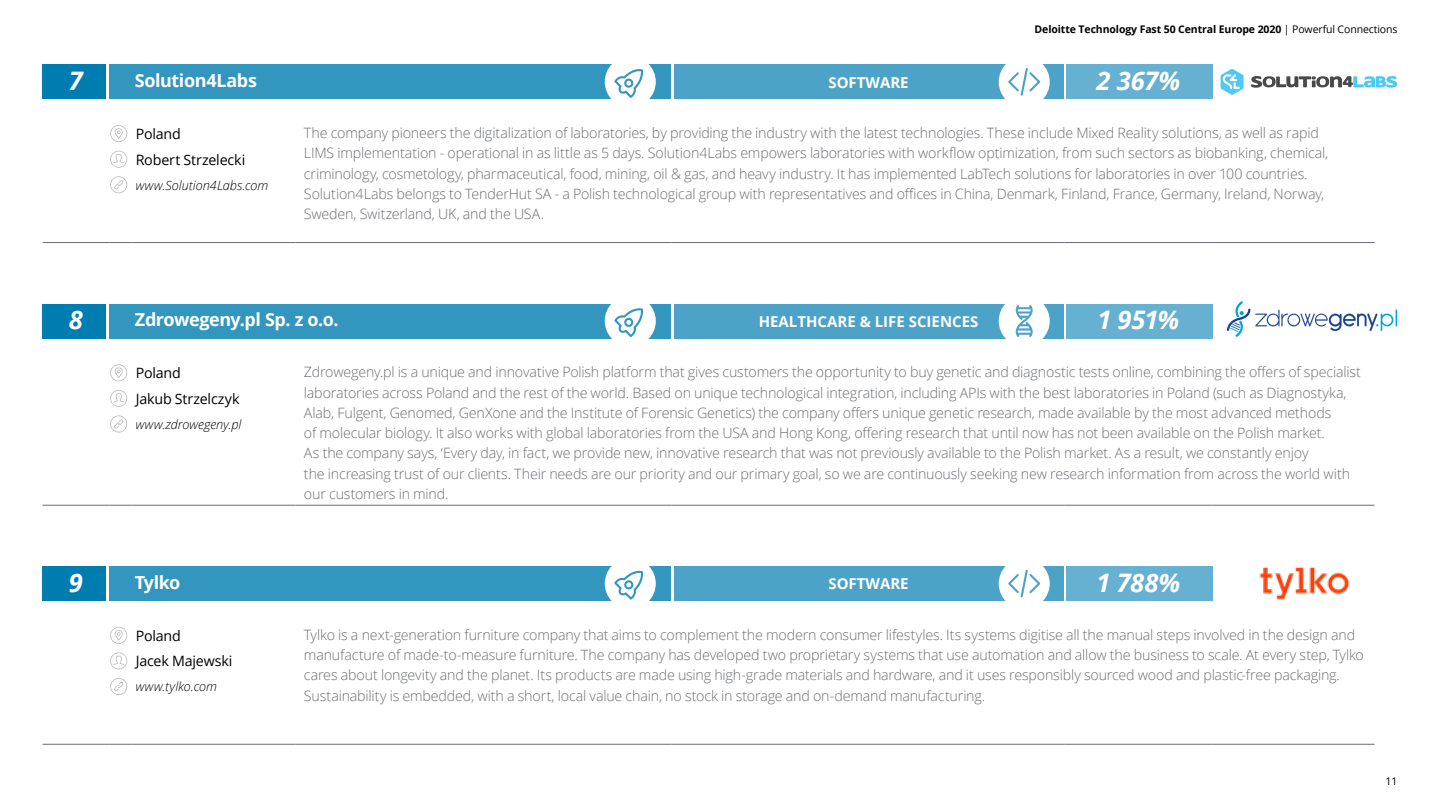
<style>
.page{position:relative;width:1440px;height:810px;background:#fff}
.page>*{position:absolute;margin:0;border:0;box-sizing:border-box;transform-origin:0 0}
.t1{font:italic 700 25.5px "Open Sans";letter-spacing:-.01em;color:#fff}
.t2{font:700 18px "Open Sans";letter-spacing:-.025em;color:#fff}
.t3{font:700 15px "Open Sans";color:#fff}
.t4{font:300 14.25px/20.2px "Open Sans";letter-spacing:-.01em;color:#6a6d71}
.t5{font:14.25px "Open Sans";letter-spacing:-.01em;color:#000}
.t6{font:italic 300 12.75px "Open Sans";color:#000}
.t7{font:700 10.5px "Open Sans";letter-spacing:-.01em;color:#000}
.t8{font:10.5px "Open Sans";color:#000}
.s1{font-weight:400}
</style>
<div class="page">
<div style="left:43px;top:65px;width:63px;height:34px;background:#007db0"></div>
<div style="left:109px;top:65px;width:562px;height:34px;background:#3396bf"></div>
<div style="left:674px;top:65px;width:389px;height:34px;background:#4da3c7"></div>
<div style="left:1066px;top:65px;width:147px;height:34px;background:#66b0d1"></div>
<svg style="left:999px;top:64px;width:51px;height:35px;background:#deeef4"></svg>
<svg style="left:605px;top:64px;width:51px;height:35px"></svg>
<hr style="left:295px;top:242px;width:376px;height:1px;background:#6a6d71">
<hr style="left:671px;top:242px;width:393px;height:1px;background:#6a6d71">
<hr style="left:1064px;top:242px;width:149px;height:1px;background:#6a6d71">
<hr style="left:1213px;top:242px;width:162px;height:1px;background:#6a6d71">
<hr style="left:43px;top:242px;width:66px;height:1px;background:#6a6d71">
<svg style="left:109px;top:242px;width:22px;height:1px"></svg>
<hr style="left:131px;top:242px;width:164px;height:1px;background:#6a6d71">
<svg style="left:110px;top:125px;width:17px;height:17px"></svg>
<svg style="left:110px;top:151px;width:17px;height:17px"></svg>
<svg style="left:110px;top:176px;width:17px;height:17px"></svg>
<div style="left:43px;top:304px;width:63px;height:34px;background:#007db0"></div>
<div style="left:109px;top:304px;width:562px;height:34px;background:#3396bf"></div>
<div style="left:674px;top:304px;width:389px;height:34px;background:#4da3c7"></div>
<div style="left:1066px;top:304px;width:147px;height:34px;background:#66b0d1"></div>
<svg style="left:605px;top:304px;width:51px;height:35px"></svg>
<svg style="left:999px;top:304px;width:51px;height:35px"></svg>
<hr style="left:295px;top:505px;width:376px;height:1px;background:#6a6d71">
<hr style="left:671px;top:505px;width:393px;height:1px;background:#6a6d71">
<hr style="left:1064px;top:505px;width:149px;height:1px;background:#6a6d71">
<hr style="left:1213px;top:505px;width:162px;height:1px;background:#6a6d71">
<hr style="left:43px;top:505px;width:66px;height:1px;background:#6a6d71">
<svg style="left:109px;top:505px;width:22px;height:1px"></svg>
<hr style="left:131px;top:505px;width:164px;height:1px;background:#6a6d71">
<svg style="left:110px;top:364px;width:17px;height:17px"></svg>
<svg style="left:110px;top:390px;width:17px;height:17px"></svg>
<svg style="left:110px;top:415px;width:17px;height:18px"></svg>
<div style="left:43px;top:567px;width:63px;height:34px;background:#007db0"></div>
<div style="left:109px;top:567px;width:562px;height:34px;background:#3396bf"></div>
<div style="left:674px;top:567px;width:389px;height:34px;background:#4da3c7"></div>
<div style="left:1066px;top:567px;width:147px;height:34px;background:#66b0d1"></div>
<svg style="left:999px;top:566px;width:51px;height:35px;background:#deeef4"></svg>
<svg style="left:605px;top:566px;width:51px;height:35px"></svg>
<hr style="left:295px;top:744px;width:376px;height:1px;background:#6a6d71">
<hr style="left:671px;top:744px;width:393px;height:1px;background:#6a6d71">
<hr style="left:1064px;top:744px;width:149px;height:1px;background:#6a6d71">
<hr style="left:1213px;top:744px;width:162px;height:1px;background:#6a6d71">
<hr style="left:43px;top:744px;width:66px;height:1px;background:#6a6d71">
<svg style="left:109px;top:744px;width:22px;height:1px"></svg>
<hr style="left:131px;top:744px;width:164px;height:1px;background:#6a6d71">
<svg style="left:110px;top:627px;width:17px;height:17px"></svg>
<svg style="left:110px;top:652px;width:17px;height:17px"></svg>
<svg style="left:110px;top:678px;width:17px;height:17px"></svg>
<svg style="left:1227px;top:301px;width:170px;height:36px"></svg>
<svg style="left:1221px;top:69px;width:23px;height:26px"></svg>
<svg style="left:1251px;top:76px;width:146px;height:12px"></svg>
<img style="left:1259px;top:567px;width:91px;height:33px">
<p class="t7" style="left:1035px;top:22px;width:364px">Deloitte Technology Fast 50 Central Europe 2020 <span class="s1">| Powerful Connections</span></p>
<h1 class="t1" style="left:69px;top:63px;width:16px">7</h1>
<p class="t2" style="left:135px;top:68px;width:124px">Solution4Labs</p>
<p class="t3" style="left:828px;top:72px;width:82px">SOFTWARE</p>
<h1 class="t1" style="left:1097px;top:63px;width:85px">2 367%</h1>
<p class="t5" style="left:136px;top:124px;width:47px">Poland</p>
<p class="t4" style="left:304px;top:122px;width:1026px">The company pioneers the digitalization of laboratories, by providing the industry with the latest technologies. These include Mixed Reality solutions, as well as rapid LIMS implementation - operational in as little as 5 days. Solution4Labs empowers laboratories with workflow optimization, from such sectors as biobanking, chemical, criminology, cosmetology, pharmaceutical, food, mining, oil &amp; gas, and heavy industry. It has implemented LabTech solutions for laboratories in over 100 countries.<br>Solution4Labs belongs to TenderHut SA - a Polish technological group with representatives and offices in China, Denmark, Finland, France, Germany, Ireland, Norway, Sweden, Switzerland, UK, and the USA.</p>
<p class="t5" style="left:136px;top:150px;width:111px">Robert Strzelecki</p>
<p class="t6" style="left:136px;top:176px;width:134px">www.Solution4Labs.com</p>
<h1 class="t1" style="left:69px;top:302px;width:16px">8</h1>
<p class="t2" style="left:135px;top:307px;width:205px">Zdrowegeny.pl Sp. z o.o.</p>
<p class="t3" style="left:759px;top:311px;width:221px">HEALTHCARE &amp; LIFE SCIENCES</p>
<h1 class="t1" style="left:1097px;top:302px;width:83px">1 951%</h1>
<p class="t5" style="left:136px;top:363px;width:47px">Poland</p>
<p class="t4" style="left:304px;top:362px;width:1059px">Zdrowegeny.pl is a unique and innovative Polish platform that gives customers the opportunity to buy genetic and diagnostic tests online, combining the offers of specialist laboratories across Poland and the rest of the world. Based on unique technological integration, including APIs with the best laboratories in Poland (such as Diagnostyka, Alab, Fulgent, Genomed, GenXone and the Institute of Forensic Genetics) the company offers unique genetic research, made available by the most advanced methods<br>of molecular biology. It also works with global laboratories from the USA and Hong Kong, offering research that until now has not been available on the Polish market.<br>As the company says, ‘Every day, in fact, we provide new, innovative research that was not previously available to the Polish market. As a result, we constantly enjoy<br>the increasing trust of our clients. Their needs are our priority and our primary goal, so we are continuously seeking new research information from across the world with our customers in mind.</p>
<p class="t5" style="left:136px;top:389px;width:105px">Jakub Strzelczyk</p>
<p class="t6" style="left:136px;top:415px;width:107px">www.zdrowegeny.pl</p>
<h1 class="t1" style="left:69px;top:564px;width:16px">9</h1>
<p class="t2" style="left:135px;top:570px;width:47px">Tylko</p>
<p class="t3" style="left:828px;top:573px;width:82px">SOFTWARE</p>
<h1 class="t1" style="left:1097px;top:564px;width:85px">1 788%</h1>
<p class="t5" style="left:136px;top:626px;width:47px">Poland</p>
<p class="t4" style="left:304px;top:624px;width:1061px">Tylko is a next-generation furniture company that aims to complement the modern consumer lifestyles. Its systems digitise all the manual steps involved in the design and manufacture of made-to-measure furniture. The company has developed two proprietary systems that use automation and allow the business to scale. At every step, Tylko cares about longevity and the planet. Its products are made using high-grade materials and hardware, and it uses responsibly sourced wood and plastic-free packaging.<br>Sustainability is embedded, with a short, local value chain, no stock in storage and on-demand manufacturing.</p>
<p class="t5" style="left:136px;top:651px;width:98px">Jacek Majewski</p>
<p class="t6" style="left:136px;top:678px;width:83px">www.tylko.com</p>
<p class="t8" style="left:1386px;top:774px;width:13px">11</p>
</div>
